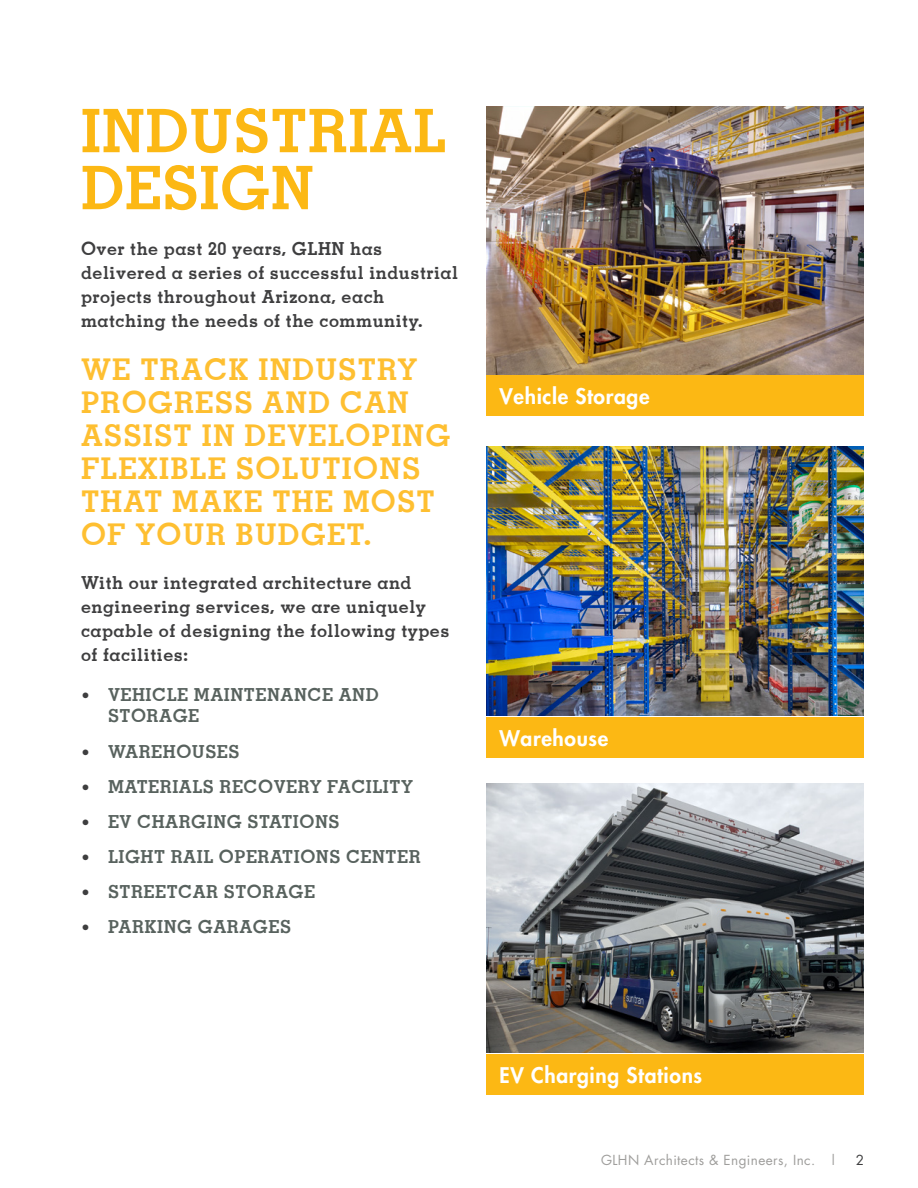
<style>
.page{position:relative;width:918px;height:1188px;background:#fff}
.page>*{position:absolute;margin:0;border:0;box-sizing:border-box;transform-origin:0 0}
.List_Reset_Paragraph{font:700 60px "Memphis";letter-spacing:.01em;color:#fcb814}
.Memphis_Bullets{font:700 30px/33px "Memphis";letter-spacing:.04em;color:#febf31}
.List_Reset_Paragraph-2{font:800 21px "Futura";letter-spacing:.03em;color:#fff}
.Memphis_Bullets-2{font:700 18px/24px "Memphis";letter-spacing:.03em;color:#3e3e3f}
.t1{font:700 18px/21.6px "Memphis";letter-spacing:.03em;color:#58625e}
.t2{font:13.5px "Futura";letter-spacing:.03em;color:#9f9e9c}
.t3{font:13.5px "Futura";color:#3e3e3f}
.s1{font-family:"Futura";font-weight:400;font-size:15px;color:#3e3e3f}
</style>
<div class="page">
<img style="left:486px;top:783px;width:378px;height:270px">
<div style="left:486px;top:1054px;width:378px;height:41px;background:#fcb814"></div>
<img style="left:486px;top:106px;width:378px;height:270px">
<div style="left:486px;top:376px;width:378px;height:40px;background:#fcb814"></div>
<img style="left:486px;top:447px;width:378px;height:269px">
<div style="left:486px;top:717px;width:378px;height:41px;background:#fcb814"></div>
<p class="List_Reset_Paragraph" style="left:81px;top:93px;width:367px">INDUSTRIAL</p>
<p class="List_Reset_Paragraph" style="left:81px;top:150px;width:234px">DESIGN</p>
<p class="Memphis_Bullets-2" style="left:81px;top:236px;width:379px">Over the past 20 years, GLHN has delivered a series of successful industrial projects throughout Arizona, each matching the needs of the community.</p>
<p class="Memphis_Bullets" style="left:81px;top:352px;width:371px">WE TRACK INDUSTRY<br>PROGRESS AND CAN<br>ASSIST IN DEVELOPING<br>FLEXIBLE SOLUTIONS<br>THAT MAKE THE MOST<br>OF YOUR BUDGET.</p>
<p class="Memphis_Bullets-2" style="left:81px;top:570px;width:370px">With our integrated architecture and engineering services, we are uniquely capable of designing the following types of facilities:</p>
<p class="t1" style="left:108px;top:683px;width:272px;text-indent:-27px"><span class="s1">•</span> VEHICLE MAINTENANCE AND<br>STORAGE</p>
<p class="t1" style="left:81px;top:740px;width:160px"><span class="s1">•</span> WAREHOUSES</p>
<p class="t1" style="left:81px;top:775px;width:334px"><span class="s1">•</span> MATERIALS RECOVERY FACILITY</p>
<p class="t1" style="left:81px;top:810px;width:260px"><span class="s1">•</span> EV CHARGING STATIONS</p>
<p class="t1" style="left:81px;top:845px;width:341px"><span class="s1">•</span> LIGHT RAIL OPERATIONS CENTER</p>
<p class="t1" style="left:81px;top:880px;width:236px"><span class="s1">•</span> STREETCAR STORAGE</p>
<p class="t1" style="left:81px;top:915px;width:212px"><span class="s1">•</span> PARKING GARAGES</p>
<p class="List_Reset_Paragraph-2" style="left:500px;top:383px;width:152px">Vehicle Storage</p>
<p class="List_Reset_Paragraph-2" style="left:500px;top:724px;width:110px">Warehouse</p>
<p class="List_Reset_Paragraph-2" style="left:500px;top:1061px;width:204px">EV Charging Stations</p>
<p class="t2" style="left:601px;top:1151px;width:237px">GLHN Architects &amp; Engineers, Inc. |</p>
<p class="t3" style="left:856px;top:1151px;width:10px">2</p>
</div>
